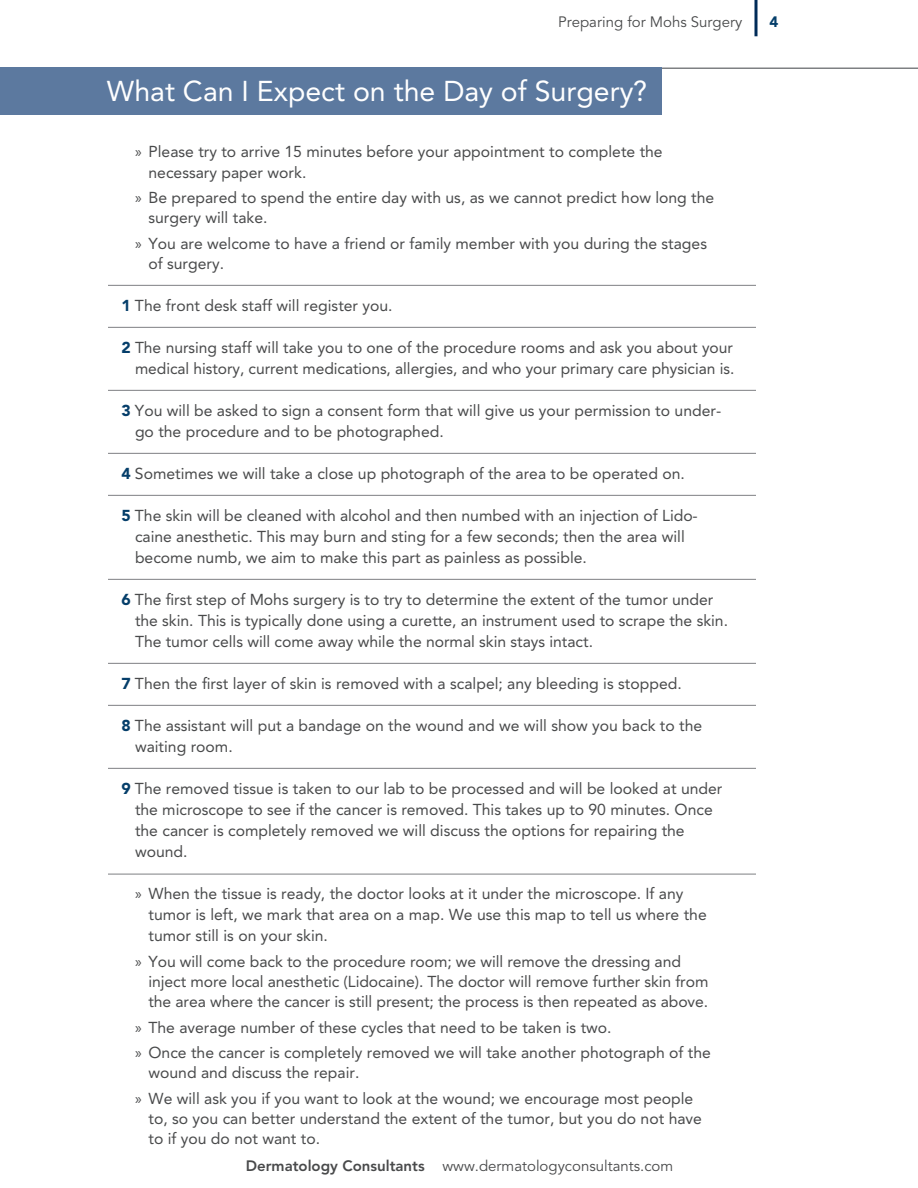
<style>
.page{position:relative;width:918px;height:1188px;background:#fff}
.page>*{position:absolute;margin:0;border:0;box-sizing:border-box;transform-origin:0 0}
.t1{font:28.5px "Avenir";color:#fff}
.Lined_Number{font:15.75px/21px "Avenir";color:#494a4b}
.t2{font:15px "Avenir";color:#494a4b}
.t3{font:900 15px "Avenir";color:#053e6a}
.s1{font-family:"Myriad Pro"}
.s2{font-weight:900;color:#053e6a}
.s3{font-weight:800}
</style>
<div class="page">
<hr style="left:0;top:68px;width:918px;height:1px;background:#7e8083">
<svg style="left:754px;top:0;width:4px;height:36px"></svg>
<hr style="left:108px;top:285px;width:648px;height:1px;background:#7e8083">
<hr style="left:108px;top:327px;width:648px;height:1px;background:#7e8083">
<hr style="left:108px;top:390px;width:648px;height:1px;background:#7e8083">
<hr style="left:108px;top:453px;width:648px;height:1px;background:#7e8083">
<hr style="left:108px;top:495px;width:648px;height:1px;background:#7e8083">
<hr style="left:108px;top:579px;width:648px;height:1px;background:#7e8083">
<hr style="left:108px;top:663px;width:648px;height:1px;background:#7e8083">
<hr style="left:108px;top:705px;width:648px;height:1px;background:#7e8083">
<hr style="left:108px;top:768px;width:648px;height:1px;background:#7e8083">
<hr style="left:108px;top:874px;width:648px;height:1px;background:#7e8083">
<div style="left:0;top:67px;width:662px;height:47px;background:#5c799f"></div>
<p class="t2" style="left:558px;top:13px;width:186px">Preparing for Mohs Surgery</p>
<p class="t1" style="left:107px;top:74px;width:542px">What Can I Expect on the Day of Surgery?</p>
<p class="Lined_Number" style="left:148px;top:142px;width:516px;line-height:20.2px;text-indent:-14px"><span class="s1">»</span> Please try to arrive 15 minutes before your appointment to complete the necessary paper work.</p>
<p class="Lined_Number" style="left:148px;top:188px;width:567px;line-height:20.2px;text-indent:-14px"><span class="s1">»</span> Be prepared to spend the entire day with us, as we cannot predict how long the surgery will take.</p>
<p class="Lined_Number" style="left:148px;top:233px;width:560px;line-height:20.2px;text-indent:-14px"><span class="s1">»</span> You are welcome to have a friend or family member with you during the stages of surgery.</p>
<p class="Lined_Number" style="left:122px;top:295px;width:273px"><span class="s2">1</span> The front desk staff will register you.</p>
<p class="Lined_Number" style="left:122px;top:337px;width:614px;text-align:right"><span class="s2">2</span> The nursing staff will take you to one of the procedure rooms and ask you about your medical history, current medications, allergies, and who your primary care physician is.</p>
<p class="Lined_Number" style="left:135px;top:400px;width:588px;text-indent:-14px"><span class="s2">3</span> You will be asked to sign a consent form that will give us your permission to under&shy;go the procedure and to be photographed.</p>
<p class="Lined_Number" style="left:122px;top:463px;width:565px"><span class="s2">4</span> Sometimes we will take a close up photograph of the area to be operated on.</p>
<p class="Lined_Number" style="left:135px;top:505px;width:564px;text-indent:-14px"><span class="s2">5</span> The skin will be cleaned with alcohol and then numbed with an injection of Lido&shy;caine anesthetic. This may burn and sting for a few seconds; then the area will become numb, we aim to make this part as painless as possible.</p>
<p class="Lined_Number" style="left:135px;top:589px;width:595px;text-indent:-14px"><span class="s2">6</span> The first step of Mohs surgery is to try to determine the extent of the tumor under the skin. This is typically done using a curette, an instrument used to scrape the skin.<br>The tumor cells will come away while the normal skin stays intact.</p>
<p class="Lined_Number" style="left:122px;top:673px;width:562px"><span class="s2">7</span> Then the first layer of skin is removed with a scalpel; any bleeding is stopped.</p>
<p class="Lined_Number" style="left:135px;top:715px;width:569px;text-indent:-14px"><span class="s2">8</span> The assistant will put a bandage on the wound and we will show you back to the waiting room.</p>
<p class="Lined_Number" style="left:135px;top:778px;width:589px;text-indent:-14px"><span class="s2">9</span> The removed tissue is taken to our lab to be processed and will be looked at under the microscope to see if the cancer is removed. This takes up to 90 minutes. Once the cancer is completely removed we will discuss the options for repairing the wound.</p>
<p class="Lined_Number" style="left:148px;top:883px;width:560px;text-indent:-14px"><span class="s1">»</span> When the tissue is ready, the doctor looks at it under the microscope. If any tumor is left, we mark that area on a map. We use this map to tell us where the tumor still is on your skin.</p>
<p class="Lined_Number" style="left:148px;top:951px;width:561px;line-height:20.2px;text-indent:-14px"><span class="s1">»</span> You will come back to the procedure room; we will remove the dressing and inject more local anesthetic (Lidocaine). The doctor will remove further skin from the area where the cancer is still present; the process is then repeated as above.</p>
<p class="Lined_Number" style="left:135px;top:1017px;width:478px"><span class="s1">»</span> The average number of these cycles that need to be taken is two.</p>
<p class="Lined_Number" style="left:148px;top:1043px;width:564px;line-height:20.2px;text-indent:-14px"><span class="s1">»</span> Once the cancer is completely removed we will take another photograph of the wound and discuss the repair.</p>
<p class="Lined_Number" style="left:148px;top:1088px;width:555px;line-height:20.2px;text-indent:-14px"><span class="s1">»</span> We will ask you if you want to look at the wound; we encourage most people to, so you can better understand the extent of the tumor, but you do not have to if you do not want to.</p>
<p class="t2" style="left:246px;top:1158px;width:429px"><span class="s3">Dermatology Consultants</span> www.dermatologyconsultants.com</p>
<p class="t3" style="left:770px;top:13px;width:10px">4</p>
</div>
